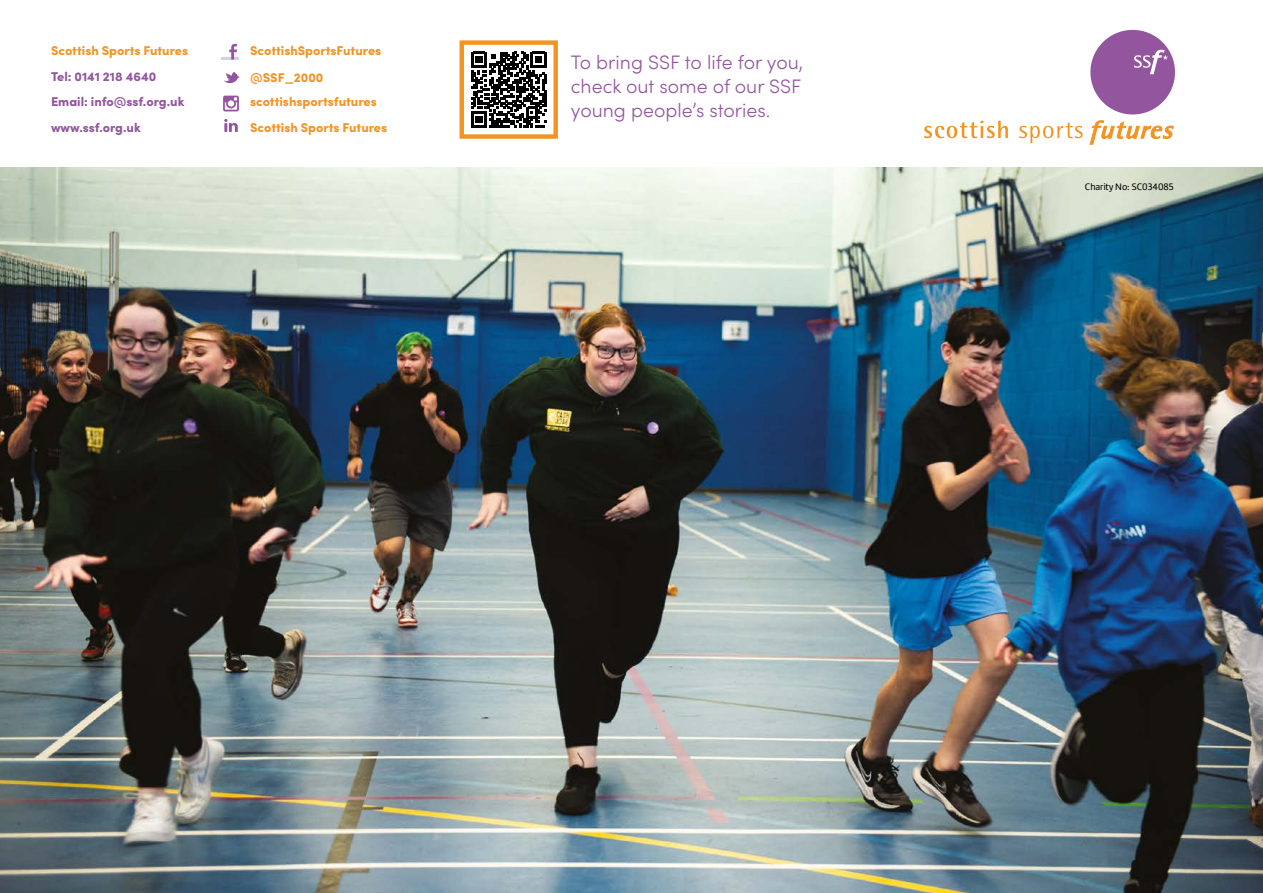
<style>
.page{position:relative;width:1263px;height:893px;background:#fff}
.page>*{position:absolute;margin:0;border:0;box-sizing:border-box;transform-origin:0 0}
.t1{font:300 19.5px/24px "Sofia Pro";color:#93569e;text-align:justify}
.t2{font:900 12.75px "Sofia Pro";color:#f39322}
.t3{font:900 12.75px/25.5px "Sofia Pro";color:#93569e}
.t4{font:9.75px "Amelia Rounded Regular";color:#000}
</style>
<div class="page">
<img style="left:0;top:168px;width:1263px;height:725px">
<div style="left:1090px;top:30px;width:85px;height:84px;background:#93569e;border-radius:50%"></div>
<svg style="left:924px;top:121px;width:84px;height:17px"></svg>
<svg style="left:1019px;top:122px;width:64px;height:21px"></svg>
<svg style="left:1089px;top:120px;width:85px;height:25px"></svg>
<svg style="left:1134px;top:49px;width:34px;height:26px"></svg>
<svg style="left:223px;top:72px;width:17px;height:12px"></svg>
<hr style="left:221px;top:57px;width:17px;height:3px;background:#dccde6">
<svg style="left:229px;top:44px;width:8px;height:16px"></svg>
<svg style="left:223px;top:96px;width:16px;height:15px"></svg>
<svg style="left:224px;top:119px;width:14px;height:13px"></svg>
<svg style="left:471px;top:52px;width:75px;height:75px"></svg>
<div style="left:460px;top:40px;width:98px;height:99px;border:4px solid #f39322"></div>
<p class="t2" style="left:51px;top:41px;width:139px">Scottish Sports Futures</p>
<p class="t3" style="left:51px;top:62px;width:135px">Tel: 0141 218 4640<br>Email: info@ssf.org.uk www.ssf.org.uk</p>
<p class="t2" style="left:250px;top:41px;width:133px">ScottishSportsFutures</p>
<p class="t2" style="left:250px;top:92px;width:128px">scottishsportsfutures</p>
<p class="t2" style="left:250px;top:67px;width:75px">@SSF_2000</p>
<p class="t2" style="left:250px;top:118px;width:139px">Scottish Sports Futures</p>
<h1 class="t1" style="left:571px;top:49px;width:234px">To bring SSF to life for you, check out some of our SSF young people’s stories.</h1>
<p class="t4" style="left:1085px;top:180px;width:90px">Charity No: SC034085</p>
</div>
